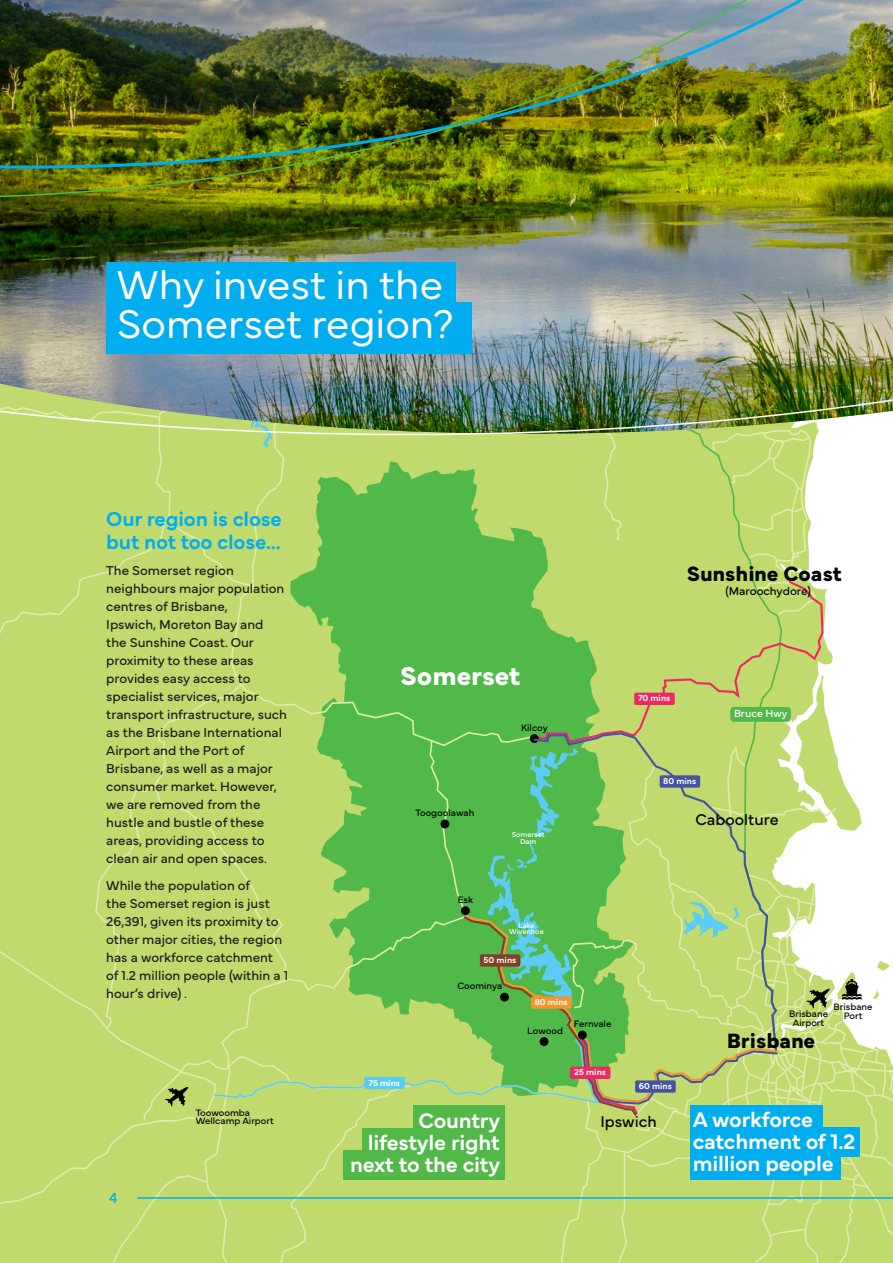
<style>
.page{position:relative;width:893px;height:1263px;background:#fff}
.page>*{position:absolute;margin:0;border:0;box-sizing:border-box;transform-origin:0 0}
.t1{font:300 42px/39px "Mundial";color:#fff}
.t2{font:700 27px "Mundial";color:#fff}
.t3{font:600 22.05px/22px "Mundial";letter-spacing:-.01em;color:#fff}
.t4{font:700 21.6px "Mundial";color:#040503}
.t5{font:600 21px/22.5px "Mundial";letter-spacing:-.01em;color:#00aeef}
.t6{font:16.2px "Mundial";color:#040503}
.t7{font:15px "Mundial";color:#00aeef}
.Body_Text{font:13.5px/18px "Mundial";color:#231f20}
.t8{font:11.85px "Mundial";color:#040503}
.t9{font:10.8px "Mundial";color:#fff}
.t10{font:9.75px/8.7px "Mundial";color:#040503;text-align:center}
.t11{font:600 9px "Mundial";color:#fff}
.t12{font:7.5px/6.4px "Mundial";color:#fff;text-align:center}
</style>
<div class="page">
<svg style="left:231px;top:599px;width:304px;height:76px;background:#74c354"></svg>
<div style="left:0;top:599px;width:169px;height:265px;background:#c0da6d"></div>
<div style="left:0;top:864px;width:95px;height:399px;background:#c0da6d"></div>
<svg style="left:535px;top:599px;width:290px;height:76px;background:#b2d368"></svg>
<svg style="left:95px;top:675px;width:798px;height:588px;background:#abd371"></svg>
<div style="left:364px;top:1077px;width:41px;height:12px;background:#5cccf4;border-radius:2px"></div>
<div style="left:570px;top:1067px;width:40px;height:12px;background:#ed2961;border-radius:2px"></div>
<img style="left:0;top:22px;width:893px;height:577px">
<img style="left:0;top:0;width:818px;height:351px">
<div style="left:106px;top:262px;width:350px;height:51px;background:#00aeef"></div>
<div style="left:106px;top:302px;width:366px;height:52px;background:#00aeef"></div>
<div style="left:690px;top:1105px;width:132px;height:29px;background:#00aeef"></div>
<div style="left:690px;top:1127px;width:169px;height:30px;background:#00aeef"></div>
<div style="left:690px;top:1150px;width:151px;height:29px;background:#00aeef"></div>
<div style="left:413px;top:1106px;width:92px;height:29px;background:#51b948"></div>
<div style="left:363px;top:1128px;width:142px;height:30px;background:#51b948"></div>
<div style="left:344px;top:1151px;width:161px;height:29px;background:#51b948"></div>
<hr style="left:137px;top:1197px;width:756px;height:2px;background:#00aeef">
<p class="t1" style="left:117px;top:261px;width:338px">Why invest in the<br>Somerset region?</p>
<p class="t5" style="left:106px;top:506px;width:177px">Our region is close but not too close…</p>
<p class="Body_Text" style="left:106px;top:560px;width:182px">The Somerset region neighbours major population centres of Brisbane,<br>Ipswich, Moreton Bay and the Sunshine Coast. Our proximity to these areas provides easy access to specialist services, major transport infrastructure, such as the Brisbane International<br>Airport and the Port of<br>Brisbane, as well as a major consumer market. However, we are removed from the hustle and bustle of these areas, providing access to clean air and open spaces.</p>
<p class="Body_Text" style="left:106px;top:875px;width:183px">While the population of<br>the Somerset region is just<br>26,391, given its proximity to other major cities, the region has a workforce catchment of 1.2 million people (within a 1 hour’s drive) .</p>
<p class="t4" style="left:687px;top:557px;width:156px">Sunshine Coast</p>
<p class="t8" style="left:725px;top:581px;width:87px">(Maroochydore)</p>
<p class="t2" style="left:400px;top:654px;width:122px">Somerset</p>
<p class="t10" style="left:416px;top:807px;width:60px">Toogoolawah</p>
<p class="t10" style="left:458px;top:894px;width:17px">Esk</p>
<p class="t10" style="left:521px;top:722px;width:28px">Kilcoy</p>
<p class="t12" style="left:512px;top:831px;width:35px">Somerset<br>Dam</p>
<p class="t12" style="left:509px;top:921px;width:36px">Lake<br>Wivenhoe</p>
<p class="t11" style="left:369px;top:1075px;width:33px">75 mins</p>
<p class="t11" style="left:484px;top:953px;width:34px">50 mins</p>
<p class="t10" style="left:457px;top:980px;width:47px">Coominya</p>
<p class="t11" style="left:535px;top:995px;width:35px">80 mins</p>
<p class="t10" style="left:527px;top:1025px;width:37px">Lowood</p>
<p class="t10" style="left:574px;top:1018px;width:39px">Fernvale</p>
<p class="t11" style="left:574px;top:1065px;width:33px">25 mins</p>
<p class="t11" style="left:638px;top:691px;width:34px">70 mins</p>
<p class="t11" style="left:663px;top:774px;width:35px">80 mins</p>
<p class="t9" style="left:734px;top:705px;width:55px">Bruce Hwy</p>
<p class="t6" style="left:696px;top:807px;width:84px">Caboolture</p>
<p class="t10" style="left:833px;top:1001px;width:40px">Brisbane<br>Port</p>
<p class="t10" style="left:789px;top:1009px;width:40px">Brisbane<br>Airport</p>
<p class="t11" style="left:639px;top:1079px;width:35px">60 mins</p>
<p class="t4" style="left:727px;top:1024px;width:90px">Brisbane</p>
<p class="t7" style="left:109px;top:1186px;width:10px">4</p>
<p class="t10" style="left:196px;top:1107px;width:80px;text-align:left">Toowoomba<br>Wellcamp Airport</p>
<p class="t3" style="left:350px;top:1107px;width:152px;text-align:right">Country lifestyle right next to the city</p>
<p class="t6" style="left:600px;top:1109px;width:58px">Ipswich</p>
<p class="t3" style="left:693px;top:1107px;width:164px">A workforce catchment of 1.2 million people</p>
</div>
